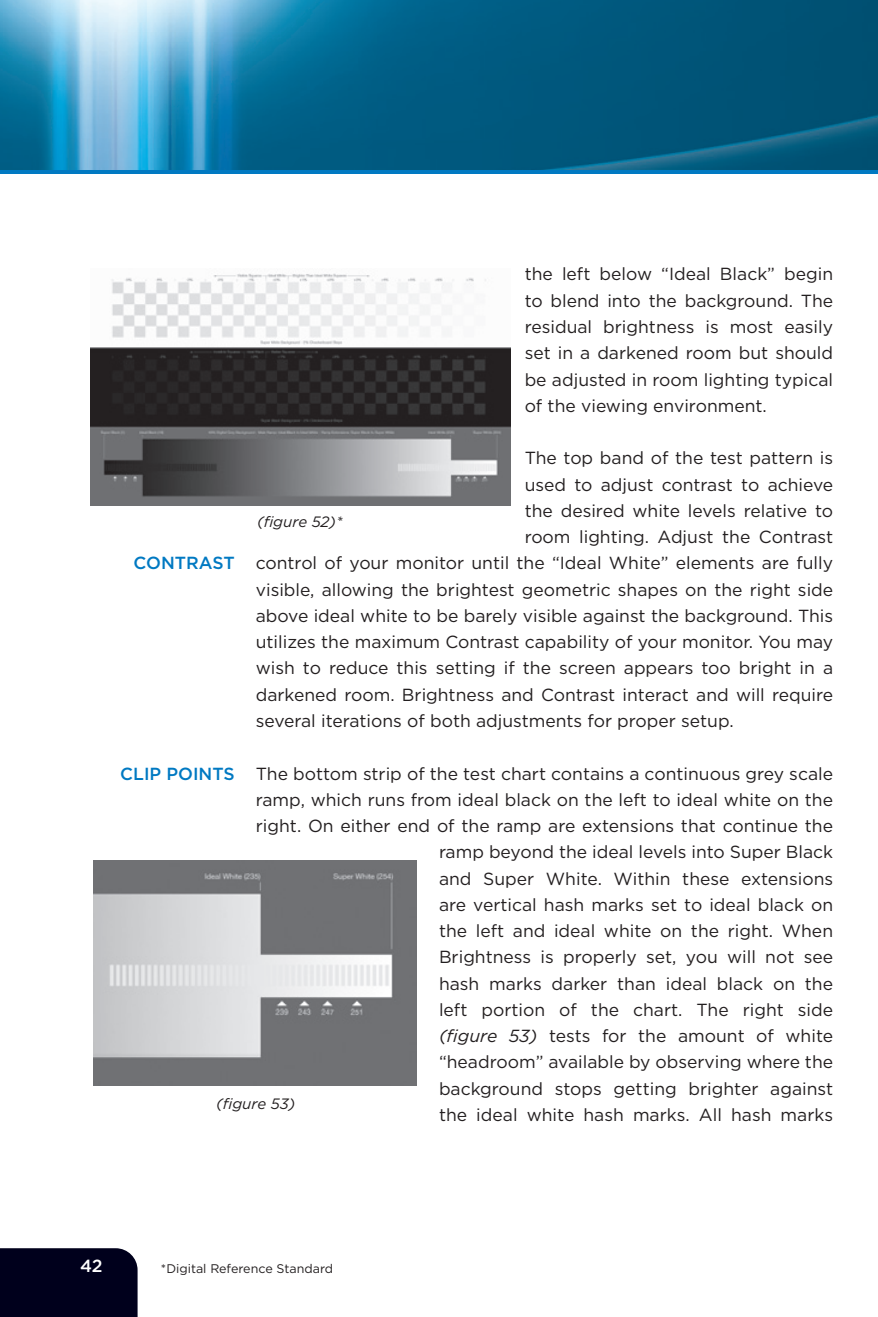
<style>
.page{position:relative;width:878px;height:1317px;background:#fff}
.page>*{position:absolute;margin:0;border:0;box-sizing:border-box;transform-origin:0 0}
.t1{font:17.5px/26.2px "Gotham";color:#231f20;text-align:justify}
.t2{font:500 17.5px "Gotham";color:#0079c2}
.t3{font:500 17.5px "Gotham";color:#fff}
.t4{font:italic 15px "Gotham";letter-spacing:-.005em;color:#231f20}
.t5{font:12.5px "Gotham";color:#231f20}
.s1{font-style:italic}
</style>
<div class="page">
<img style="left:0;top:0;width:878px;height:170px">
<hr style="left:0;top:170px;width:878px;height:3px;background:#0079c2">
<div style="left:0;top:1248px;width:138px;height:68px;background:#00001c"></div>
<img style="left:90px;top:273px;width:421px;height:232px">
<img style="left:93px;top:860px;width:324px;height:225px">
<p class="t1" style="left:524px;top:261px;width:310px">the left below “Ideal Black” begin to blend into the background. The residual brightness is most easily set in a darkened room but should be adjusted in room lighting typical of the viewing environment.</p>
<p class="t1" style="left:524px;top:444px;width:310px">The top band of the test pattern is</p>
<p class="t1" style="left:524px;top:471px;width:310px">used to adjust contrast to achieve</p>
<p class="t1" style="left:524px;top:497px;width:310px">the desired white levels relative to</p>
<p class="t1" style="left:524px;top:523px;width:310px">room lighting. Adjust the Contrast</p>
<p class="t1" style="left:256px;top:549px;width:578px">control of your monitor until the “Ideal White” elements are fully</p>
<p class="t1" style="left:256px;top:576px;width:579px">visible, allowing the brightest geometric shapes on the right side</p>
<p class="t1" style="left:256px;top:602px;width:579px">above ideal white to be barely visible against the background. This</p>
<p class="t1" style="left:256px;top:628px;width:579px">utilizes the maximum Contrast capability of your monitor. You may</p>
<p class="t1" style="left:256px;top:654px;width:579px">wish to reduce this setting if the screen appears too bright in a</p>
<p class="t1" style="left:256px;top:681px;width:579px">darkened room. Brightness and Contrast interact and will require</p>
<p class="t1" style="left:256px;top:707px;width:479px">several iterations of both adjustments for proper setup.</p>
<p class="t1" style="left:256px;top:759px;width:579px;text-align:right">The bottom strip of the test chart contains a continuous grey scale ramp, which runs from ideal black on the left to ideal white on the right. On either end of the ramp are extensions that continue the ramp beyond the ideal levels into Super Black<br>and Super White. Within these extensions<br>are vertical hash marks set to ideal black on<br>the left and ideal white on the right. When<br>Brightness is properly set, you will not see<br>hash marks darker than ideal black on the<br>left portion of the chart. The right side<br><span class="s1">(figure 53)</span> tests for the amount of white<br>“headroom” available by observing where the<br>background stops getting brighter against<br>the ideal white hash marks. All hash marks</p>
<p class="t4" style="left:257px;top:514px;width:87px">(figure 52)*</p>
<p class="t2" style="left:133px;top:553px;width:26px">CONTRAST</p>
<p class="t2" style="left:120px;top:763px;width:70px">CLIP POINTS</p>
<p class="t4" style="left:216px;top:1094px;width:81px">(figure 53)</p>
<p class="t3" style="left:80px;top:1255px;width:24px">42</p>
<p class="t5" style="left:161px;top:1261px;width:174px">*Digital Reference Standard</p>
</div>
